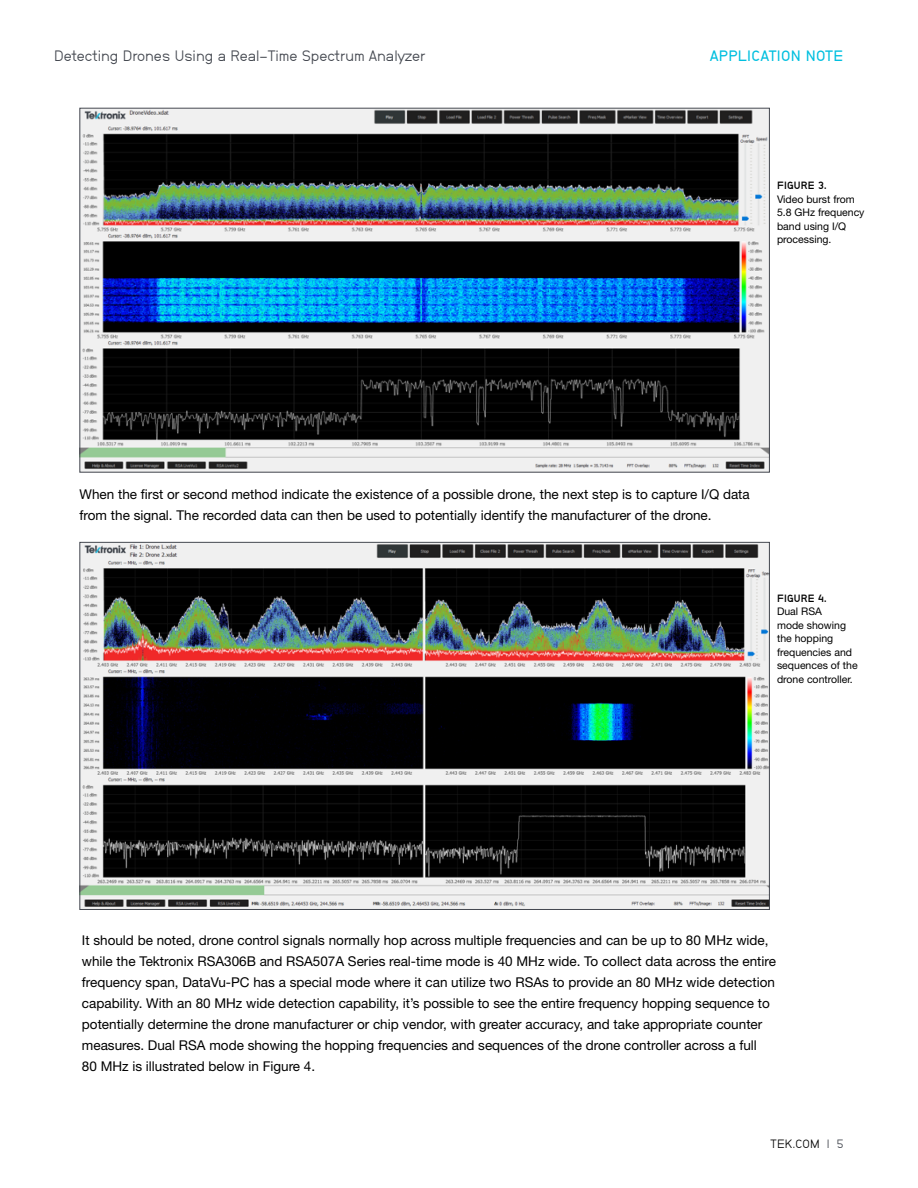
<style>
.page{position:relative;width:918px;height:1188px;background:#fff}
.page>*{position:absolute;margin:0;border:0;box-sizing:border-box;transform-origin:0 0}
.t1{font:15px "Neubau Grotesk Nor";color:#43474f}
.t2{font:15px "Neubau Grotesk Hal";letter-spacing:.02em;color:#00bfdf}
.t3{font:13.5px/21px "Helvetica Neue";color:#000}
.t4{font:12px "Neubau Grotesk Nor";letter-spacing:.015em;color:#000}
.t5{font:10.5px/13.5px "Helvetica Neue";color:#000}
.t6{font:10.5px "Neubau Grotesk Fet";letter-spacing:.02em;color:#000}
.s1{color:#43474f}
</style>
<div class="page">
<img style="left:82px;top:110px;width:686px;height:360px">
<img style="left:82px;top:544px;width:686px;height:364px">
<p class="t1" style="left:54px;top:47px;width:373px">Detecting Drones Using a Real-Time Spectrum Analyzer</p>
<p class="t2" style="left:710px;top:46px;width:135px">APPLICATION NOTE</p>
<p class="t6" style="left:777px;top:179px;width:51px">FIGURE 3.</p>
<p class="t5" style="left:777px;top:192px;width:89px">Video burst from<br>5.8 GHz frequency band using I/Q processing.</p>
<p class="t3" style="left:80px;top:484px;width:672px">When the first or second method indicate the existence of a possible drone, the next step is to capture I/Q data from the signal. The recorded data can then be used to potentially identify the manufacturer of the drone.</p>
<p class="t6" style="left:777px;top:592px;width:51px">FIGURE 4.</p>
<p class="t5" style="left:777px;top:605px;width:82px">Dual RSA<br>mode showing the hopping frequencies and sequences of the drone controller.</p>
<p class="t3" style="left:82px;top:929px;width:696px">It should be noted, drone control signals normally hop across multiple frequencies and can be up to 80 MHz wide, while the Tektronix RSA306B and RSA507A Series real-time mode is 40 MHz wide. To collect data across the entire frequency span, DataVu-PC has a special mode where it can utilize two RSAs to provide an 80 MHz wide detection capability. With an 80 MHz wide detection capability, it’s possible to see the entire frequency hopping sequence to potentially determine the drone manufacturer or chip vendor, with greater accuracy, and take appropriate counter measures. Dual RSA mode showing the hopping frequencies and sequences of the drone controller across a full<br>80 MHz is illustrated below in Figure 4.</p>
<p class="t4" style="left:770px;top:1137px;width:75px">TEK.COM <span class="s1">| 5</span></p>
</div>
